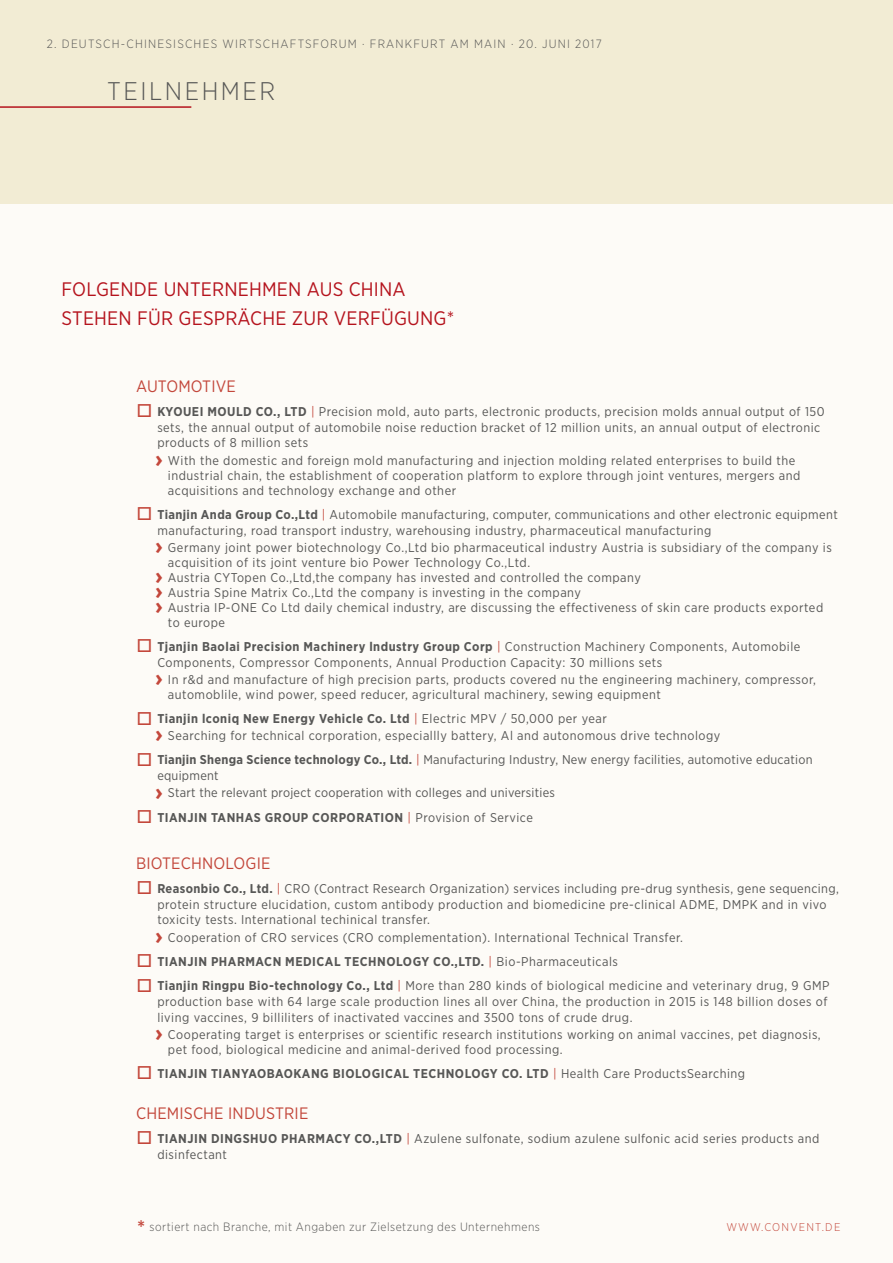
<style>
.page{position:relative;width:893px;height:1263px;background:#fdfbf7}
.page>*{position:absolute;margin:0;border:0;box-sizing:border-box;transform-origin:0 0}
.t1{font:300 25.5px "Gotham Narrow";letter-spacing:.1em;color:#575756}
.t2{font:19.5px/28.7px "Gotham Narrow";letter-spacing:.01em;color:#b5131d}
.t3{font:16.5px "Gotham Narrow";letter-spacing:.01em;color:#c3473b}
.t4{font:12.75px/15.8px "Gotham Narrow";letter-spacing:.04em;color:#575756}
.t5{font:12.75px/15.8px "Gotham Narrow";letter-spacing:.02em;color:#575756}
.t6{font:700 12.75px "Gotham Narrow";letter-spacing:.04em;color:#575756}
.t7{font:300 12px "Gotham Narrow";letter-spacing:.085em;color:#575756}
.t8{font:300 12px "Gotham Narrow";letter-spacing:.04em;color:#575756}
.t9{font:300 11.25px "Gotham Narrow";letter-spacing:.11em;color:#c3473b}
.s1{font-family:"The Sans Expert";font-size:19.2px;color:#c3473b}
.s2{font-weight:700}
.s3{color:#c3473b}
.s4{font-weight:700;font-size:22.95px;color:#c3473b}
.s5{font-family:"The Sans Expert";font-weight:400;font-size:19.2px;color:#c3473b}
.s6{font-weight:400;color:#c3473b}
.s7{font-weight:400}
.s8{font-weight:500;font-size:21px;color:#c3473b}
</style>
<div class="page">
<div style="left:0;top:0;width:893px;height:204px;background:#f2ecd4"></div>
<hr style="left:0;top:106px;width:191px;height:2px;background:#b5131d">
<p class="t7" style="left:47px;top:36px;width:556px">2. DEUTSCH-CHINESISCHES WIRTSCHAFTSFORUM · FRANKFURT AM MAIN · 20. JUNI 2017</p>
<h1 class="t1" style="left:107px;top:76px;width:170px">TEILNEHMER</h1>
<h2 class="t2" style="left:62px;top:275px;width:394px">FOLGENDE UNTERNEHMEN AUS CHINA<br>STEHEN FÜR GESPRÄCHE ZUR VERFÜGUNG*</h2>
<p class="t3" style="left:136px;top:376px;width:101px">AUTOMOTIVE</p>
<p class="t4" style="left:157px;top:403px;width:669px;text-indent:-21px"><span class="s1">ò</span> <span class="s2">KYOUEI MOULD CO., LTD</span> <span class="s3">|</span> Precision mold, auto parts, electronic products, precision molds annual output of 150 sets, the annual output of automobile noise reduction bracket of 12 million units, an annual output of electronic products of 8 million sets</p>
<p class="t4" style="left:168px;top:452px;width:634px;line-height:15px;text-indent:-13px"><span class="s4">›</span> With the domestic and foreign mold manufacturing and injection molding related enterprises to build the industrial chain, the establishment of cooperation platform to explore through joint ventures, mergers and acquisitions and technology exchange and other</p>
<p class="t4" style="left:157px;top:506px;width:682px;text-indent:-21px"><span class="s1">ò</span> <span class="s2">Tianjin Anda Group Co.,Ltd</span> <span class="s3">|</span> Automobile manufacturing, computer, communications and other electronic equipment manufacturing, road transport industry, warehousing industry, pharmaceutical manufacturing</p>
<p class="t4" style="left:155px;top:539px;width:678px"><span class="s4">›</span> Germany joint power biotechnology Co.,Ltd bio pharmaceutical industry Austria is subsidiary of the company is</p>
<p class="t4" style="left:168px;top:554px;width:364px">acquisition of its joint venture bio Power Technology Co.,Ltd.</p>
<p class="t4" style="left:155px;top:569px;width:487px"><span class="s4">›</span> Austria CYTopen Co.,Ltd,the company has invested and controlled the company</p>
<p class="t4" style="left:155px;top:584px;width:427px"><span class="s4">›</span> Austria Spine Matrix Co.,Ltd the company is investing in the company</p>
<p class="t4" style="left:155px;top:599px;width:670px"><span class="s4">›</span> Austria IP-ONE Co Ltd daily chemical industry, are discussing the effectiveness of skin care products exported</p>
<p class="t4" style="left:168px;top:614px;width:59px">to europe</p>
<p class="t4" style="left:157px;top:638px;width:644px;text-indent:-21px"><span class="s1">ò</span> <span class="s2">Tjanjin Baolai Precision Machinery lndustry Group Corp</span> <span class="s3">|</span> Construction Machinery Components, Automobile<br>Components, Compressor Components, Annual Production Capacity: 30 millions sets</p>
<p class="t4" style="left:168px;top:672px;width:650px;line-height:15px;text-indent:-13px"><span class="s4">›</span> In r&amp;d and manufacture of high precision parts, products covered nu the engineering machinery, compressor, automoblile, wind power, speed reducer, agricultural machinery, sewing equipment</p>
<p class="t4" style="left:155px;top:710px;width:567px;line-height:17.1px;text-indent:-19px"><span class="s1">ò</span> <span class="s2">Tianjin lconiq New Energy Vehicle Co. Ltd</span> <span class="s3">|</span> Electric MPV / 50,000 per year<br><span class="s4">›</span> Searching for technical corporation, especiallly battery, Al and autonomous drive technology</p>
<p class="t5" style="left:157px;top:752px;width:657px;text-indent:-21px"><span class="s1">ò</span> <span class="s2">Tianjin Shenga Science technology Co., Ltd.</span> <span class="s3">|</span> Manufacturing Industry, New energy facilities, automotive education equipment</p>
<p class="t5" style="left:136px;top:780px;width:420px;line-height:24.3px;text-indent:19px"><span class="s4">›</span> Start the relevant project cooperation with colleges and universities <span class="s1">ò</span> <span class="s2">TIANJIN TANHAS GROUP CORPORATION</span> <span class="s3">|</span> Provision of Service</p>
<p class="t3" style="left:136px;top:852px;width:136px">BIOTECHNOLOGIE</p>
<p class="t4" style="left:157px;top:880px;width:683px;text-indent:-21px"><span class="s1">ò</span> <span class="s2">Reasonbio Co., Ltd.</span> <span class="s3">|</span> CRO (Contract Research Organization) services including pre-drug synthesis, gene sequencing, protein structure elucidation, custom antibody production and biomedicine pre-clinical ADME, DMPK and in vivo toxicity tests. International techinical transfer.</p>
<p class="t4" style="left:136px;top:925px;width:695px;line-height:24.3px;text-indent:19px"><span class="s4">›</span> Cooperation of CRO services (CRO complementation). International Technical Transfer.<br><span class="s1">ò</span> <span class="s2">TIANJIN PHARMACN MEDICAL TECHNOLOGY CO.,LTD.</span> <span class="s3">|</span> Bio-Pharmaceuticals<br><span class="s1">ò</span> <span class="s2">Tianjin Ringpu Bio-technology Co., Ltd</span> <span class="s3">|</span> More than 280 kinds of biological medicine and veterinary drug, 9 GMP</p>
<p class="t4" style="left:157px;top:993px;width:672px">production base with 64 large scale production lines all over China, the production in 2015 is 148 billion doses of living vaccines, 9 billiliters of inactivated vaccines and 3500 tons of crude drug.</p>
<p class="t4" style="left:168px;top:1026px;width:654px;line-height:15px;text-indent:-13px"><span class="s4">›</span> Cooperating target is enterprises or scientific research institutions working on animal vaccines, pet diagnosis, pet food, biological medicine and animal-derived food processing.</p>
<p class="t6" style="left:136px;top:1065px;width:611px"><span class="s5">ò</span> TIANJIN TIANYAOBAOKANG BIOLOGICAL TECHNOLOGY CO. LTD <span class="s6">|</span> <span class="s7">Health Care ProductsSearching</span></p>
<p class="t3" style="left:136px;top:1102px;width:174px">CHEMISCHE INDUSTRIE</p>
<p class="t4" style="left:157px;top:1130px;width:664px;text-indent:-21px"><span class="s1">ò</span> <span class="s2">TIANJIN DINGSHUO PHARMACY CO.,LTD</span> <span class="s3">|</span> Azulene sulfonate, sodium azulene sulfonic acid series products and disinfectant</p>
<p class="t8" style="left:137px;top:1219px;width:404px"><span class="s8">*</span> sortiert nach Branche, mit Angaben zur Zielsetzung des Unternehmens</p>
<p class="t9" style="left:726px;top:1220px;width:115px">WWW.CONVENT.DE</p>
</div>
